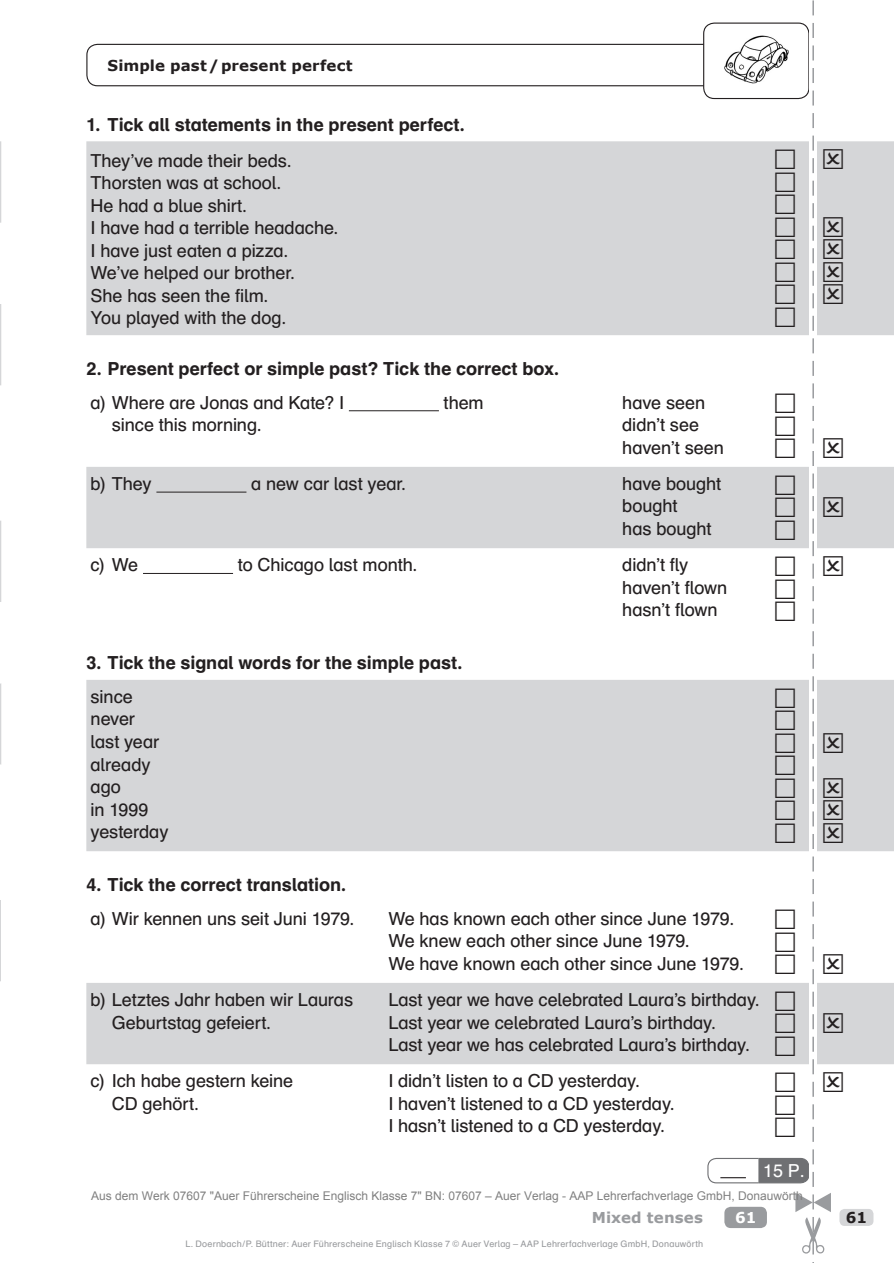
<style>
.page{position:relative;width:894px;height:1263px;background:#fff}
.page>*{position:absolute;margin:0;border:0;box-sizing:border-box;transform-origin:0 0}
.t1{font:18px/22.5px "Auer Schulbuch";letter-spacing:-.005em;color:#231f20}
.t2{font:700 18px "Auer Schulbuch";letter-spacing:-.005em;color:#231f20}
.t3{font:18px "Auer Schulbuch";color:#fff}
.t4{font:700 15px "Verdana";letter-spacing:.01em;color:#231f20}
.t5{font:700 15px "Verdana";letter-spacing:.01em;color:#999b9e}
.t6{font:700 15px "Verdana";color:#fff}
.t7{font:12px "Arial";color:#808080}
.t8{font:9px "Auer Schulbuch";letter-spacing:.02em;color:#999b9e}
</style>
<div class="page">
<div style="left:86px;top:44px;width:723px;height:42px;border:1px solid #231f20;border-radius:11px"></div>
<div style="left:839px;top:1209px;width:34px;height:17px;background:#d5d6d8;border-radius:5px"></div>
<svg style="left:0;top:141px;width:1px;height:244px"></svg>
<svg style="left:0;top:521px;width:1px;height:244px"></svg>
<hr style="left:0;top:900px;width:1px;height:81px;background:#d5d6d8">
<div style="left:86px;top:141px;width:808px;height:194px;background:#d5d6d8"></div>
<div style="left:86px;top:467px;width:808px;height:81px;background:#d5d6d8"></div>
<hr style="left:349px;top:410px;width:90px;height:1px;background:#231f20">
<hr style="left:156px;top:492px;width:90px;height:1px;background:#231f20">
<hr style="left:143px;top:573px;width:90px;height:1px;background:#231f20">
<div style="left:86px;top:680px;width:808px;height:171px;background:#d5d6d8"></div>
<div style="left:86px;top:983px;width:808px;height:81px;background:#d5d6d8"></div>
<svg style="left:707px;top:0;width:136px;height:1263px"></svg>
<p class="t4" style="left:108px;top:56px;width:247px">Simple past / present perfect</p>
<p class="t2" style="left:86px;top:113px;width:380px">1. Tick all statements in the present perfect.</p>
<p class="t1" style="left:91px;top:149px;width:249px">They’ve made their beds.<br>Thorsten was at school.<br>He had a blue shirt.<br>I have had a terrible headache.<br>I have just eaten a pizza.<br>We’ve helped our brother.<br>She has seen the film.<br>You played with the dog.</p>
<p class="t2" style="left:86px;top:357px;width:474px">2. Present perfect or simple past? Tick the correct box.</p>
<p class="t1" style="left:91px;top:391px;width:255px">a) Where are Jonas and Kate? I</p>
<p class="t1" style="left:443px;top:391px;width:42px">them</p>
<p class="t1" style="left:622px;top:391px;width:84px">have seen</p>
<p class="t1" style="left:112px;top:413px;width:152px">since this morning.</p>
<p class="t1" style="left:622px;top:413px;width:103px">didn’t see haven’t seen</p>
<p class="t1" style="left:91px;top:472px;width:63px">b) They</p>
<p class="t1" style="left:251px;top:472px;width:156px">a new car last year.</p>
<p class="t1" style="left:622px;top:472px;width:101px">have bought bought<br>has bought</p>
<p class="t1" style="left:91px;top:553px;width:49px">c) We</p>
<p class="t1" style="left:238px;top:553px;width:181px">to Chicago last month.</p>
<p class="t1" style="left:622px;top:553px;width:107px">didn’t fly haven’t flown hasn’t flown</p>
<p class="t2" style="left:86px;top:651px;width:377px">3. Tick the signal words for the simple past.</p>
<p class="t1" style="left:91px;top:685px;width:79px">since never<br>last year already ago<br>in 1999 yesterday</p>
<p class="t2" style="left:86px;top:873px;width:261px">4. Tick the correct translation.</p>
<p class="t1" style="left:91px;top:907px;width:265px">a) Wir kennen uns seit Juni 1979.</p>
<p class="t1" style="left:388px;top:907px;width:357px">We has known each other since June 1979.<br>We knew each other since June 1979.<br>We have known each other since June 1979.</p>
<p class="t1" style="left:91px;top:988px;width:264px">b) Letztes Jahr haben wir Lauras</p>
<p class="t1" style="left:388px;top:988px;width:373px">Last year we have celebrated Laura’s birthday.</p>
<p class="t1" style="left:112px;top:1010px;width:161px">Geburtstag gefeiert.</p>
<p class="t1" style="left:388px;top:1010px;width:363px">Last year we celebrated Laura’s birthday.<br>Last year we has celebrated Laura’s birthday.</p>
<p class="t1" style="left:91px;top:1069px;width:204px">c) Ich habe gestern keine</p>
<p class="t1" style="left:388px;top:1069px;width:253px">I didn’t listen to a CD yesterday.</p>
<p class="t1" style="left:112px;top:1092px;width:89px">CD gehört.</p>
<p class="t1" style="left:388px;top:1092px;width:288px">I haven’t listened to a CD yesterday.<br>I hasn’t listened to a CD yesterday.</p>
<p class="t3" style="left:763px;top:1160px;width:43px">15 P.</p>
<p class="t7" style="left:91px;top:1188px;width:713px">Aus dem Werk 07607 "Auer Führerscheine Englisch Klasse 7" BN: 07607 – Auer Verlag - AAP Lehrerfachverlage GmbH, Donauwörth</p>
<p class="t5" style="left:592px;top:1207px;width:113px">Mixed tenses</p>
<p class="t6" style="left:735px;top:1207px;width:23px">61</p>
<p class="t8" style="left:185px;top:1238px;width:519px">L. Doernbach / P. Büttner: Auer Führerscheine Englisch Klasse 7 © Auer Verlag – AAP Lehrerfachverlage GmbH, Donauwörth</p>
<p class="t4" style="left:845px;top:1207px;width:23px">61</p>
</div>
